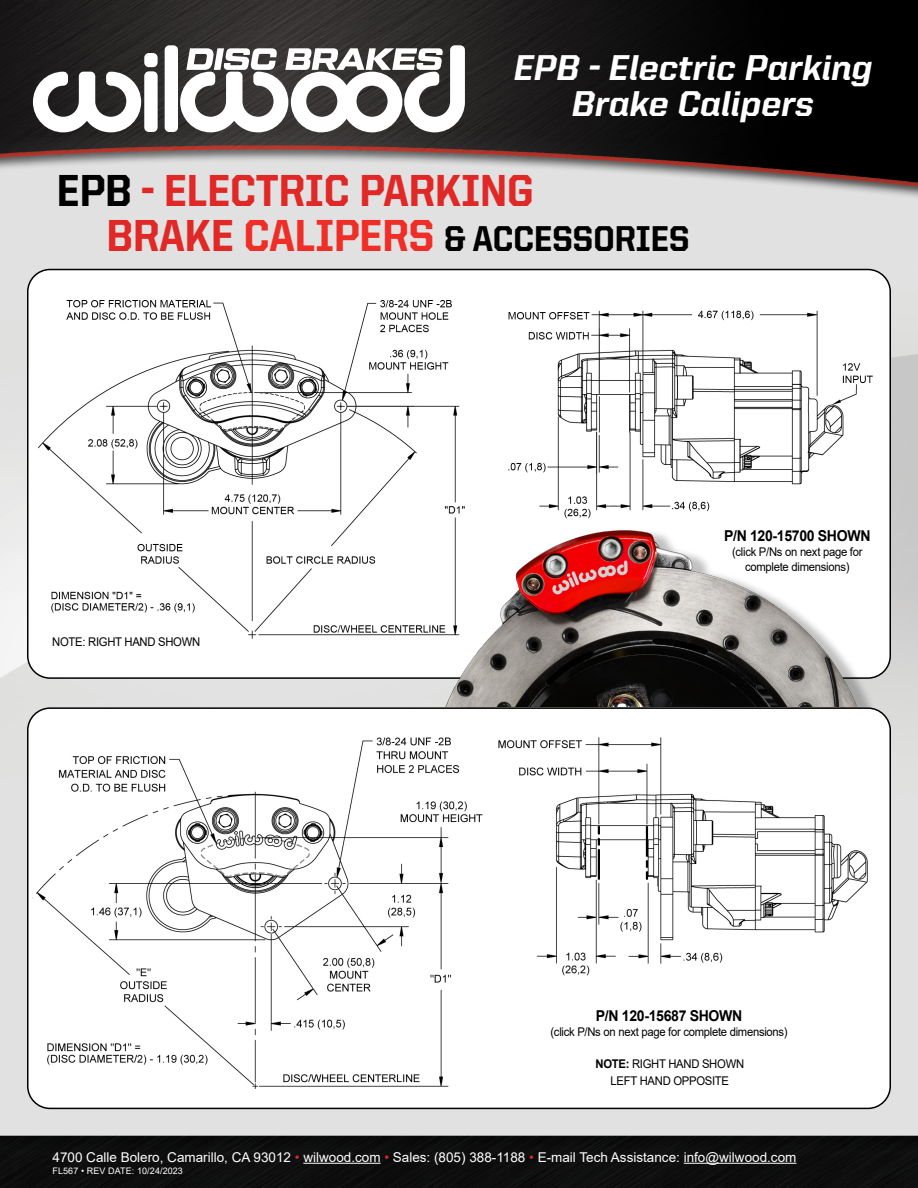
<style>
.page{position:relative;width:918px;height:1188px;background:#fff}
.page>*{position:absolute;margin:0;border:0;box-sizing:border-box;transform-origin:0 0}
.t1{font:800 45px "United Sans Reg";color:#e02826;scale:.9 1}
.t2{font:800 36px/36px "United Italic Reg";color:#fff;text-align:center}
.t3{font:800 36px "United Sans Reg";color:#000;scale:.9 1}
.t4{font:700 15px "Arial";letter-spacing:-.025em;color:#000;scale:.94 1}
.t5{font:13.5px "Arial";color:#fff}
.t6{font:12px "Arial";letter-spacing:-.025em;color:#000;scale:.94 1}
.t7{font:9px "Arial";letter-spacing:.01em;color:#fff}
.s1{color:#000}
.s2{font-size:45px;color:#e02826}
.s3{font-size:45px;color:#ee2e27}
.s4{font-weight:700}
.s5{color:#de2726}
</style>
<div class="page">
<img style="left:0;top:0;width:918px;height:1119px">
<img style="left:0;top:1119px;width:918px;height:69px">
<div style="left:144px;top:53px;width:14px;height:14px;background:#fff;border-radius:5px"></div>
<div style="left:144px;top:71px;width:14px;height:61px;background:#fff;border-radius:5px"></div>
<div style="left:165px;top:45px;width:13px;height:87px;background:#fff;border-radius:5px"></div>
<svg style="left:33px;top:72px;width:108px;height:60px"></svg>
<svg style="left:180px;top:45px;width:285px;height:87px"></svg>
<hr style="left:303px;top:1163px;width:78px;height:1px;background:#fff">
<hr style="left:684px;top:1163px;width:112px;height:1px;background:#fff">
<div style="left:28px;top:270px;width:862px;height:408px;background:#fff;border-radius:22px"></div>
<img style="left:39px;top:300px;width:834px;height:339px">
<div style="left:453px;top:528px;width:425px;height:190px;background:#000;opacity:.25"></div>
<img style="left:432px;top:527px;width:432px;height:180px">
<div style="left:28px;top:708px;width:862px;height:400px;background:#fff;border-radius:22px"></div>
<img style="left:36px;top:737px;width:831px;height:352px">
<div style="left:27px;top:707px;width:864px;height:402px;border:2px solid #000;border-radius:22px"></div>
<h2 class="t2" style="left:514px;top:49px;width:360px">EPB - Electric Parking<br>Brake Calipers</h2>
<p class="t1" style="left:57px;top:166px;width:531px"><span class="s1">EPB</span> - ELECTRIC PARKING</p>
<p class="t3" style="left:106px;top:219px;width:649px"><span class="s2">BRAKE</span> <span class="s3">CALIPERS</span> &amp; ACCESSORIES</p>
<p class="t6" style="left:52px;top:634px;width:159px">NOTE: RIGHT HAND SHOWN</p>
<p class="t4" style="left:724px;top:525px;width:157px">P/N 120-15700 SHOWN</p>
<p class="t6" style="left:732px;top:543px;width:140px">(click P/Ns on next page for</p>
<p class="t6" style="left:745px;top:558px;width:112px">complete dimensions)</p>
<p class="t4" style="left:596px;top:1005px;width:157px">P/N 120-15687 SHOWN</p>
<p class="t6" style="left:551px;top:1023px;width:254px">(click P/Ns on next page for complete dimensions)</p>
<p class="t6" style="left:596px;top:1056px;width:160px"><span class="s4">NOTE:</span> RIGHT HAND SHOWN</p>
<p class="t6" style="left:611px;top:1072px;width:128px">LEFT HAND OPPOSITE</p>
<p class="t5" style="left:52px;top:1148px;width:745px">4700 Calle Bolero, Camarillo, CA 93012 <span class="s5">•</span> wilwood.com <span class="s5">•</span> Sales: (805) 388-1188 <span class="s5">•</span> E-mail Tech Assistance: info@wilwood.com</p>
<p class="t7" style="left:52px;top:1164px;width:132px">FL567 • REV DATE: 10/24/2023</p>
</div>
